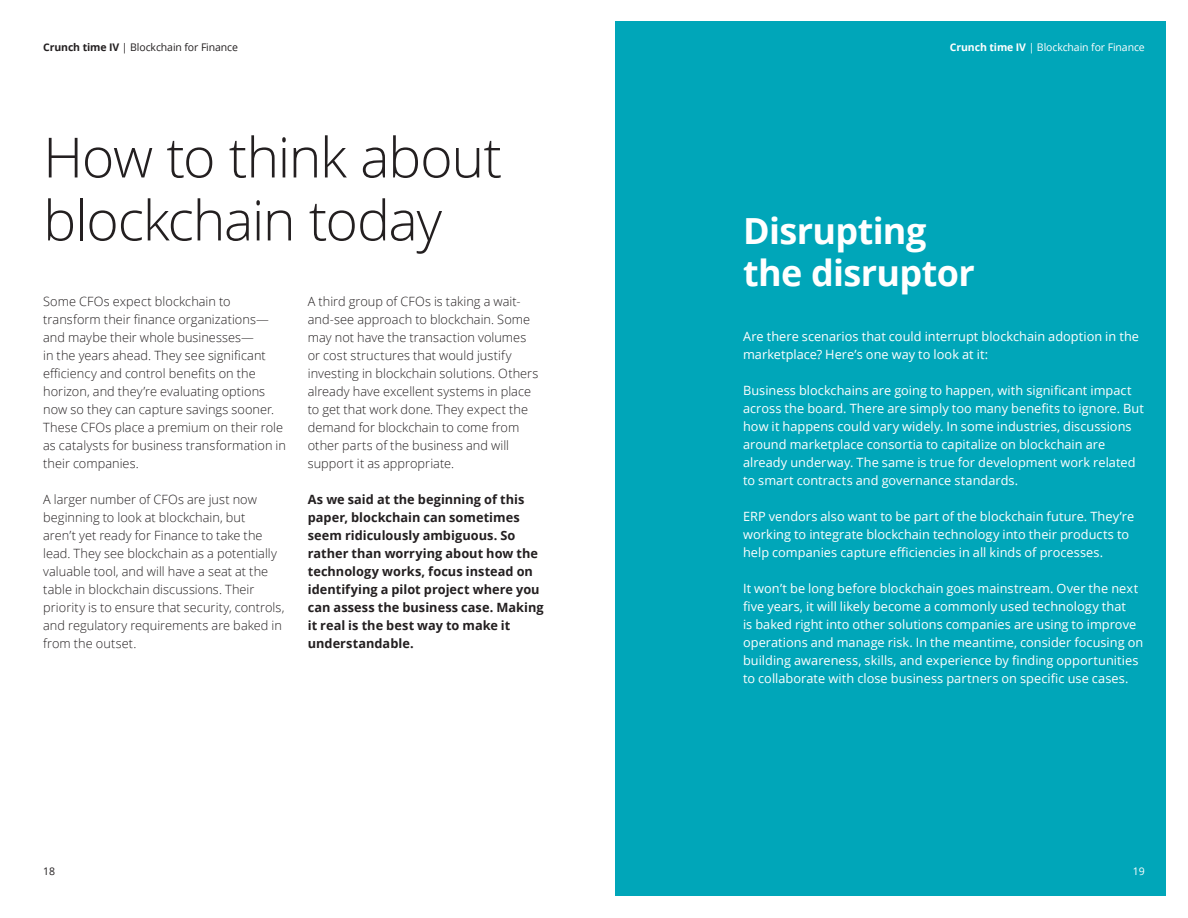
<style>
.page{position:relative;width:1188px;height:918px;background:#fff}
.page>*{position:absolute;margin:0;border:0;box-sizing:border-box;transform-origin:0 0}
.t1{font:300 55.5px/63px "Open Sans";letter-spacing:-.025em;color:#231f20}
.t2{font:700 36px/42px "Open Sans";letter-spacing:-.015em;color:#fff}
.t3{font:12.75px/18px "Open Sans";letter-spacing:.005em;color:#fff}
.t4{font:300 12.75px/18px "Open Sans";letter-spacing:.005em;color:#231f20}
.t5{font:700 12.75px/18px "Open Sans";letter-spacing:.005em;color:#231f20}
.t6{font:10.5px "Open Sans";letter-spacing:-.01em;color:#231f20}
.t7{font:10.5px "Open Sans";letter-spacing:-.01em;color:#fff}
.s1{font-weight:700}
</style>
<div class="page">
<div style="left:616px;top:22px;width:550px;height:874px;background:#00a6b9"></div>
<p class="t6" style="left:43px;top:40px;width:196px"><span class="s1">Crunch time IV</span> | Blockchain for Finance</p>
<h1 class="t1" style="left:43px;top:124px;width:460px">How to think about blockchain today</h1>
<p class="t4" style="left:43px;top:292px;width:244px">Some CFOs expect blockchain to transform their finance organizations— and maybe their whole businesses—<br>in the years ahead. They see significant efficiency and control benefits on the horizon, and they’re evaluating options now so they can capture savings sooner.<br>These CFOs place a premium on their role as catalysts for business transformation in their companies.</p>
<p class="t4" style="left:43px;top:490px;width:243px">A larger number of CFOs are just now beginning to look at blockchain, but<br>aren’t yet ready for Finance to take the lead. They see blockchain as a potentially valuable tool, and will have a seat at the table in blockchain discussions. Their priority is to ensure that security, controls, and regulatory requirements are baked in from the outset.</p>
<p class="t4" style="left:308px;top:292px;width:232px">A third group of CFOs is taking a wait&shy;and-see approach to blockchain. Some may not have the transaction volumes or cost structures that would justify investing in blockchain solutions. Others already have excellent systems in place to get that work done. They expect the demand for blockchain to come from other parts of the business and will support it as appropriate.</p>
<p class="t5" style="left:308px;top:490px;width:237px">As we said at the beginning of this paper, blockchain can sometimes seem ridiculously ambiguous. So rather than worrying about how the technology works, focus instead on identifying a pilot project where you can assess the business case. Making it real is the best way to make it understandable.</p>
<p class="t6" style="left:43px;top:864px;width:13px">18</p>
<p class="t7" style="left:950px;top:40px;width:196px"><span class="s1">Crunch time IV</span> | Blockchain for Finance</p>
<h2 class="t2" style="left:743px;top:209px;width:233px">Disrupting the disruptor</h2>
<p class="t3" style="left:743px;top:327px;width:398px">Are there scenarios that could interrupt blockchain adoption in the marketplace? Here’s one way to look at it:</p>
<p class="t3" style="left:743px;top:381px;width:403px">Business blockchains are going to happen, with significant impact across the board. There are simply too many benefits to ignore. But how it happens could vary widely. In some industries, discussions around marketplace consortia to capitalize on blockchain are already underway. The same is true for development work related to smart contracts and governance standards.</p>
<p class="t3" style="left:743px;top:507px;width:393px">ERP vendors also want to be part of the blockchain future. They’re working to integrate blockchain technology into their products to help companies capture efficiencies in all kinds of processes.</p>
<p class="t3" style="left:743px;top:579px;width:402px">It won’t be long before blockchain goes mainstream. Over the next five years, it will likely become a commonly used technology that<br>is baked right into other solutions companies are using to improve operations and manage risk. In the meantime, consider focusing on building awareness, skills, and experience by finding opportunities to collaborate with close business partners on specific use cases.</p>
<p class="t7" style="left:1133px;top:864px;width:13px">19</p>
</div>
